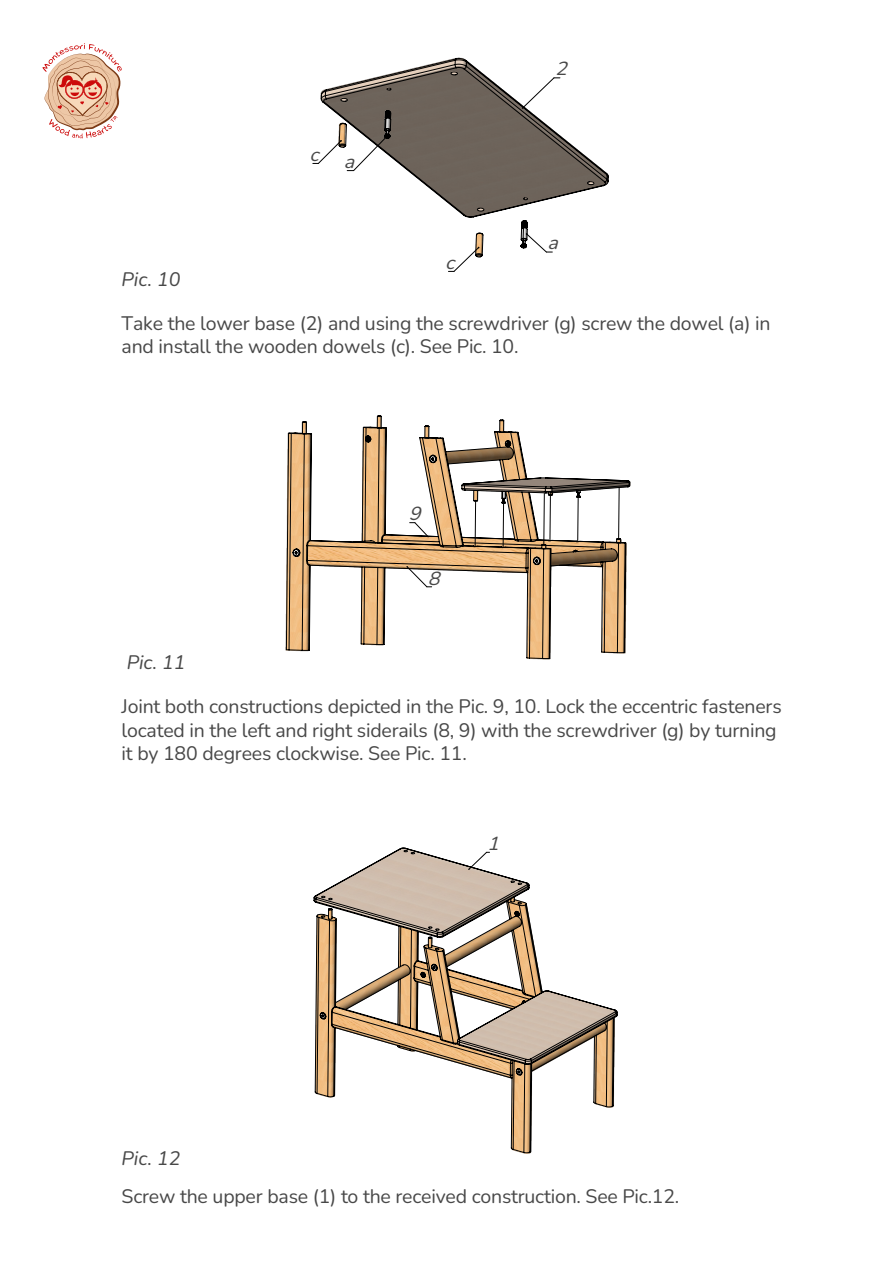
<style>
.page{position:relative;width:893px;height:1263px;background:#fff}
.page>*{position:absolute;margin:0;border:0;box-sizing:border-box;transform-origin:0 0}
.t1{font:200 19.5px/23.4px "Nunito";letter-spacing:-.01em;color:#484848}
.t2{font:italic 200 19.5px "Nunito";color:#484848}
.t3{font:italic 200 18.9px "Nunito";color:#484848;scale:1.04 1}
</style>
<div class="page">
<svg style="left:321px;top:58px;width:288px;height:199px"></svg>
<svg style="left:526px;top:233px;width:26px;height:20px"></svg>
<svg style="left:448px;top:247px;width:31px;height:25px"></svg>
<svg style="left:313px;top:135px;width:75px;height:36px"></svg>
<svg style="left:522px;top:77px;width:38px;height:32px"></svg>
<svg style="left:286px;top:415px;width:344px;height:244px"></svg>
<svg style="left:475px;top:500px;width:1px;height:47px"></svg>
<hr style="left:503px;top:503px;width:1px;height:44px;background:#000">
<hr style="left:577px;top:497px;width:1px;height:44px;background:#000">
<svg style="left:543px;top:493px;width:8px;height:52px"></svg>
<svg style="left:618px;top:487px;width:2px;height:52px"></svg>
<svg style="left:406px;top:566px;width:26px;height:21px"></svg>
<svg style="left:410px;top:522px;width:19px;height:15px"></svg>
<svg style="left:314px;top:848px;width:304px;height:305px"></svg>
<svg style="left:468px;top:852px;width:22px;height:18px"></svg>
<svg style="left:42px;top:43px;width:80px;height:95px"></svg>
<p class="t2" style="left:122px;top:265px;width:60px">Pic. 10</p>
<p class="t3" style="left:309px;top:141px;width:17px">c</p>
<p class="t3" style="left:344px;top:148px;width:18px">a</p>
<p class="t3" style="left:445px;top:249px;width:17px">c</p>
<p class="t3" style="left:555px;top:55px;width:19px">2</p>
<p class="t3" style="left:547px;top:230px;width:18px">a</p>
<p class="t1" style="left:122px;top:311px;width:650px">Take the lower base (2) and using the screwdriver (g) screw the dowel (a) in and install the wooden dowels (c). See Pic. 10.</p>
<p class="t3" style="left:409px;top:501px;width:19px">9</p>
<p class="t2" style="left:127px;top:649px;width:60px">Pic. 11</p>
<p class="t3" style="left:428px;top:565px;width:19px">8</p>
<p class="t1" style="left:122px;top:694px;width:662px">Joint both constructions depicted in the Pic. 9, 10. Lock the eccentric fasteners located in the left and right siderails (8, 9) with the screwdriver (g) by turning it by 180 degrees clockwise. See Pic. 11.</p>
<p class="t2" style="left:122px;top:1144px;width:60px">Pic. 12</p>
<p class="t3" style="left:487px;top:831px;width:19px">1</p>
<p class="t1" style="left:122px;top:1184px;width:559px">Screw the upper base (1) to the received construction. See Pic.12.</p>
</div>
